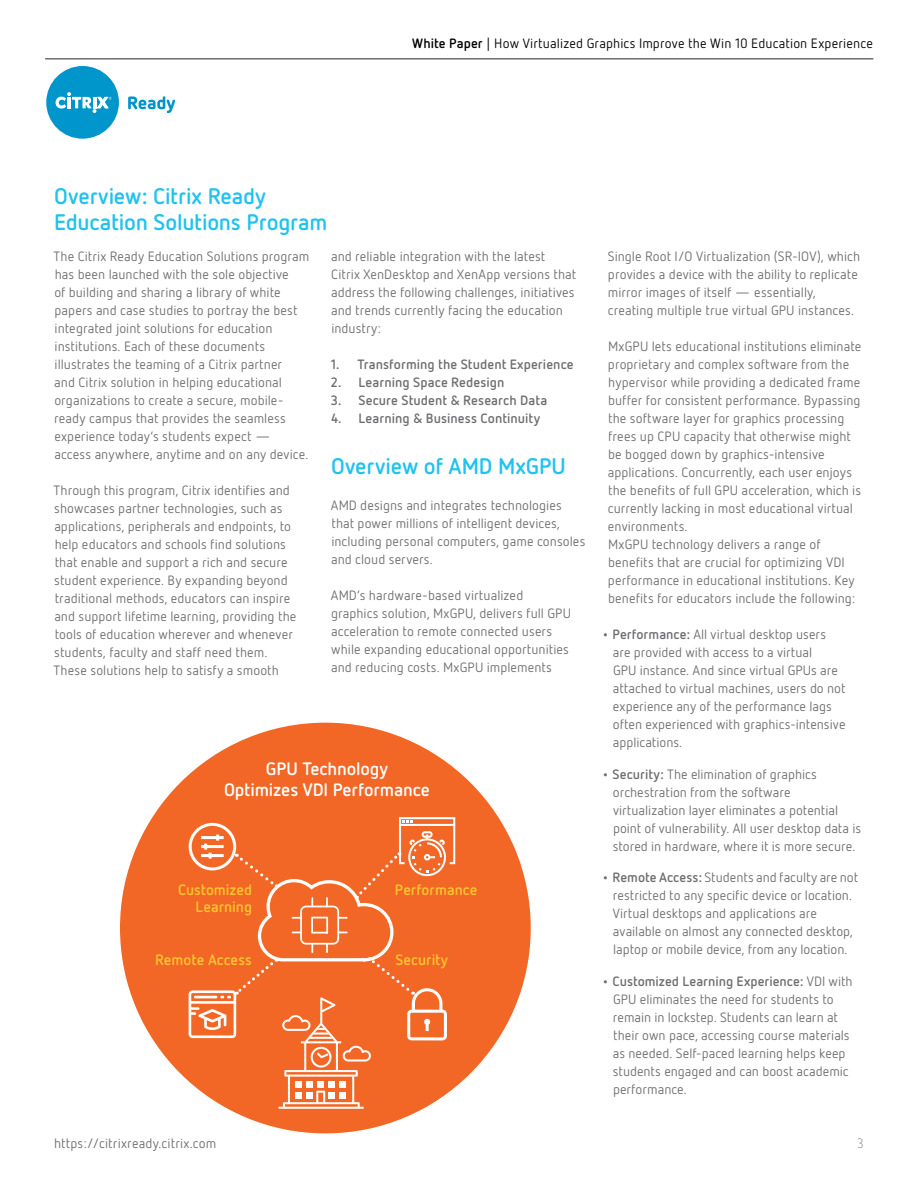
<style>
.page{position:relative;width:918px;height:1188px;background:#fff}
.page>*{position:absolute;margin:0;border:0;box-sizing:border-box;transform-origin:0 0}
.t1{font:700 22.5px/25.5px "Netto OT";letter-spacing:-.01em;color:#20c2ef}
.t2{font:700 18px/21px "Netto OT";letter-spacing:-.005em;color:#fff;text-align:center}
.t3{font:700 15px/16.5px "Netto OT";letter-spacing:.005em;color:#f9c631;text-align:right}
.t4{font:13.5px/18px "Netto OT";letter-spacing:.005em;color:#6d6e71}
.t5{font:700 13.5px "Netto OT";letter-spacing:.005em;color:#6d6e71}
.t6{font:13.5px "Netto OT";letter-spacing:.01em;color:#000}
.t7{font:300 13.5px "Netto OT";color:#6d6e71}
.s1{font-weight:700}
</style>
<div class="page">
<div style="left:46px;top:66px;width:73px;height:73px;background:#0096cb;border-radius:50%"></div>
<svg style="left:128px;top:96px;width:47px;height:17px"></svg>
<svg style="left:56px;top:92px;width:55px;height:21px"></svg>
<div style="left:120px;top:723px;width:411px;height:410px;background:#f26725;border-radius:50%"></div>
<hr style="left:45px;top:58px;width:828px;height:2px;background:#6d6e71">
<svg style="left:189px;top:817px;width:266px;height:292px"></svg>
<p class="t6" style="left:412px;top:35px;width:462px"><span class="s1">White Paper</span> | How Virtualized Graphics Improve the Win 10 Education Experience</p>
<h1 class="t1" style="left:54px;top:183px;width:275px">Overview: Citrix Ready<br>Education Solutions Program</h1>
<p class="t4" style="left:53px;top:247px;width:257px">The Citrix Ready Education Solutions program has been launched with the sole objective<br>of building and sharing a library of white papers and case studies to portray the best integrated joint solutions for education institutions. Each of these documents illustrates the teaming of a Citrix partner<br>and Citrix solution in helping educational organizations to create a secure, mobile&shy;ready campus that provides the seamless experience today’s students expect — access anywhere, anytime and on any device.</p>
<p class="t4" style="left:53px;top:481px;width:244px">Through this program, Citrix identifies and showcases partner technologies, such as applications, peripherals and endpoints, to help educators and schools find solutions that enable and support a rich and secure student experience. By expanding beyond traditional methods, educators can inspire and support lifetime learning, providing the tools of education wherever and whenever students, faculty and staff need them.<br>These solutions help to satisfy a smooth</p>
<p class="t4" style="left:331px;top:247px;width:247px">and reliable integration with the latest Citrix XenDesktop and XenApp versions that address the following challenges, initiatives and trends currently facing the education industry:</p>
<p class="t5" style="left:331px;top:356px;width:245px">1. Transforming the Student Experience</p>
<p class="t5" style="left:331px;top:374px;width:175px">2. Learning Space Redesign</p>
<p class="t5" style="left:331px;top:392px;width:218px">3. Secure Student &amp; Research Data</p>
<p class="t5" style="left:331px;top:410px;width:211px">4. Learning &amp; Business Continuity</p>
<h1 class="t1" style="left:331px;top:453px;width:236px">Overview of AMD MxGPU</h1>
<p class="t4" style="left:331px;top:496px;width:256px">AMD designs and integrates technologies that power millions of intelligent devices, including personal computers, game consoles and cloud servers.</p>
<p class="t4" style="left:331px;top:586px;width:242px">AMD’s hardware-based virtualized graphics solution, MxGPU, delivers full GPU acceleration to remote connected users while expanding educational opportunities and reducing costs. MxGPU implements</p>
<h2 class="t2" style="left:224px;top:758px;width:207px">GPU Technology<br>Optimizes VDI Performance</h2>
<p class="t3" style="left:178px;top:881px;width:76px">Customized<br>Learning</p>
<p class="t3" style="left:395px;top:881px;width:84px">Performance</p>
<p class="t3" style="left:155px;top:951px;width:98px">Remote Access</p>
<p class="t3" style="left:395px;top:951px;width:54px">Security</p>
<p class="t4" style="left:54px;top:1134px;width:164px">https://citrixready.citrix.com</p>
<p class="t4" style="left:608px;top:247px;width:254px">Single Root I/O Virtualization (SR-IOV), which provides a device with the ability to replicate mirror images of itself — essentially, creating multiple true virtual GPU instances.</p>
<p class="t4" style="left:608px;top:337px;width:255px">MxGPU lets educational institutions eliminate proprietary and complex software from the hypervisor while providing a dedicated frame buffer for consistent performance. Bypassing the software layer for graphics processing frees up CPU capacity that otherwise might be bogged down by graphics-intensive applications. Concurrently, each user enjoys the benefits of full GPU acceleration, which is currently lacking in most educational virtual environments.<br>MxGPU technology delivers a range of benefits that are crucial for optimizing VDI performance in educational institutions. Key benefits for educators include the following:</p>
<p class="t4" style="left:613px;top:625px;width:234px;text-indent:-11px"><span class="s1">• Performance:</span> All virtual desktop users are provided with access to a virtual<br>GPU instance. And since virtual GPUs are attached to virtual machines, users do not experience any of the performance lags often experienced with graphics-intensive applications.</p>
<p class="t4" style="left:613px;top:765px;width:250px;text-indent:-11px"><span class="s1">• Security:</span> The elimination of graphics orchestration from the software virtualization layer eliminates a potential point of vulnerability. All user desktop data is stored in hardware, where it is more secure.</p>
<p class="t4" style="left:613px;top:868px;width:247px;text-indent:-11px"><span class="s1">• Remote Access:</span> Students and faculty are not restricted to any specific device or location.<br>Virtual desktops and applications are available on almost any connected desktop, laptop or mobile device, from any location.</p>
<p class="t4" style="left:613px;top:972px;width:241px;text-indent:-11px"><span class="s1">• Customized Learning Experience:</span> VDI with GPU eliminates the need for students to remain in lockstep. Students can learn at their own pace, accessing course materials as needed. Self-paced learning helps keep students engaged and can boost academic performance.</p>
<p class="t7" style="left:857px;top:1135px;width:8px">3</p>
</div>
